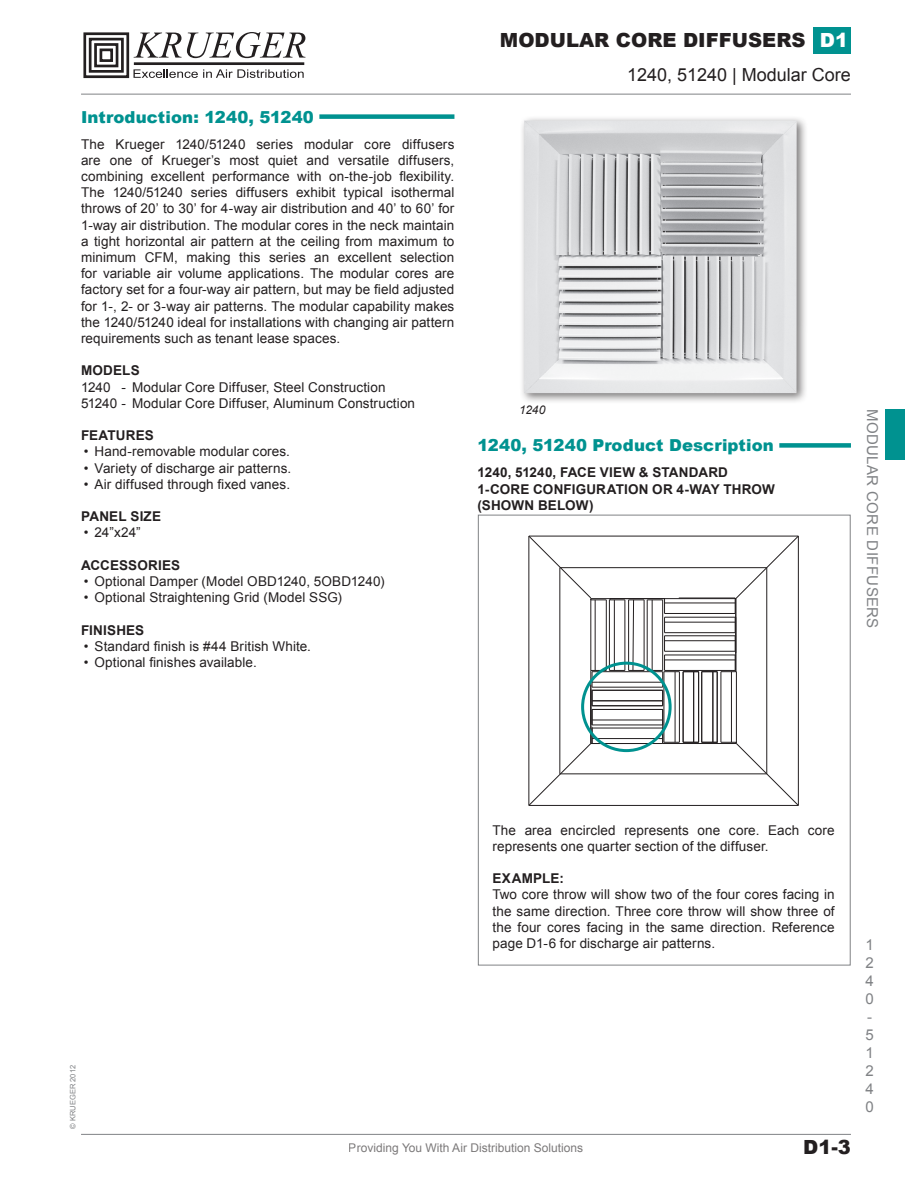
<style>
.page{position:relative;width:905px;height:1188px;background:#fff}
.page>*{position:absolute;margin:0;border:0;box-sizing:border-box;transform-origin:0 0}
.t1{font:900 19.5px "Arial";color:#231f20}
.t2{font:900 19.5px "Arial";color:#fff}
.t3{font:18px "Arial";color:#231f20}
.SubTitle1{font:900 16.5px "Arial";letter-spacing:.01em;color:#009290}
.t4{font:15px "Arial";letter-spacing:.025em;color:#808285}
.Normal_Text{font:13.5px/16.2px "Arial";letter-spacing:.005em;color:#231f20;text-align:justify}
.Bullets{font:13.5px "Arial";letter-spacing:.005em;color:#231f20}
.Normal_Text-2{font:700 13.5px/16.2px "Arial";letter-spacing:.01em;color:#231f20}
.Features{font:13.5px "Arial";letter-spacing:.01em;color:#231f20}
.t5{font:12px "Arial";color:#231f20}
.t6{font:italic 12px "Arial";color:#231f20}
.t7{font:7.5px "Arial";color:#808285}
</style>
<div class="page">
<hr style="left:81px;top:94px;width:769px;height:1px;background:#808285">
<hr style="left:81px;top:1134px;width:769px;height:1px;background:#808285">
<div style="left:813px;top:27px;width:38px;height:27px;background:#009290"></div>
<div style="left:83px;top:32px;width:46px;height:46px;border:3px solid #231f20"></div>
<div style="left:89px;top:38px;width:35px;height:35px;border:3px solid #231f20"></div>
<div style="left:94px;top:43px;width:24px;height:24px;border:3px solid #231f20"></div>
<div style="left:100px;top:49px;width:13px;height:13px;border:3px solid #231f20"></div>
<hr style="left:134px;top:62px;width:170px;height:3px;background:#231f20">
<svg style="left:133px;top:32px;width:172px;height:26px"></svg>
<svg style="left:133px;top:69px;width:171px;height:9px"></svg>
<div style="left:885px;top:409px;width:19px;height:51px;background:#009290"></div>
<div style="left:519px;top:116px;width:289px;height:288px;background:#231f20;opacity:.6"></div>
<img style="left:524px;top:121px;width:272px;height:272px">
<hr style="left:798px;top:536px;width:1px;height:269px;background:#231f20">
<svg style="left:528px;top:536px;width:270px;height:270px"></svg>
<div style="left:581px;top:662px;width:90px;height:90px;border:3px solid #009290;border-radius:50%"></div>
<div style="left:319px;top:114px;width:135px;height:5px;background:#009290"></div>
<div style="left:779px;top:443px;width:71px;height:5px;background:#009290"></div>
<p class="SubTitle1" style="left:81px;top:105px;width:234px">Introduction: 1240, 51240</p>
<p class="Normal_Text" style="left:81px;top:136px;width:375px">The Krueger 1240/51240 series modular core diffusers are one of Krueger’s most quiet and versatile diffusers, combining excellent performance with on-the-job flexibility.<br>The 1240/51240 series diffusers exhibit typical isothermal throws of 20’ to 30’ for 4-way air distribution and 40’ to 60’ for 1-way air distribution. The modular cores in the neck maintain a tight horizontal air pattern at the ceiling from maximum to minimum CFM, making this series an excellent selection for variable air volume applications. The modular cores are factory set for a four-way air pattern, but may be field adjusted for 1-, 2- or 3-way air patterns. The modular capability makes the 1240/51240 ideal for installations with changing air pattern requirements such as tenant lease spaces.</p>
<p class="Normal_Text-2" style="left:81px;top:363px;width:60px">MODELS</p>
<p class="Features" style="left:81px;top:378px;width:306px">1240 - Modular Core Diffuser, Steel Construction</p>
<p class="Features" style="left:81px;top:394px;width:335px">51240 - Modular Core Diffuser, Aluminum Construction</p>
<p class="Normal_Text-2" style="left:81px;top:428px;width:74px">FEATURES</p>
<p class="Bullets" style="left:84px;top:443px;width:208px">• Hand-removable modular cores.</p>
<p class="Bullets" style="left:84px;top:459px;width:209px">• Variety of discharge air patterns.</p>
<p class="Bullets" style="left:84px;top:475px;width:208px">• Air diffused through fixed vanes.</p>
<p class="Normal_Text-2" style="left:81px;top:509px;width:82px">PANEL SIZE</p>
<p class="Bullets" style="left:84px;top:524px;width:58px">• 24”x24”</p>
<p class="Normal_Text-2" style="left:81px;top:557px;width:101px">ACCESSORIES</p>
<p class="Bullets" style="left:84px;top:572px;width:302px">• Optional Damper (Model OBD1240, 5OBD1240)</p>
<p class="Bullets" style="left:84px;top:589px;width:260px">• Optional Straightening Grid (Model SSG)</p>
<p class="Normal_Text-2" style="left:81px;top:622px;width:65px">FINISHES</p>
<p class="Bullets" style="left:84px;top:637px;width:229px">• Standard finish is #44 British White.</p>
<p class="Bullets" style="left:84px;top:653px;width:174px">• Optional finishes available.</p>
<p class="t1" style="left:500px;top:26px;width:307px">MODULAR CORE DIFFUSERS</p>
<p class="t2" style="left:819px;top:26px;width:30px">D1</p>
<p class="t3" style="left:627px;top:63px;width:225px">1240, 51240 | Modular Core</p>
<p class="t6" style="left:519px;top:402px;width:28px">1240</p>
<p class="SubTitle1" style="left:477px;top:433px;width:298px">1240, 51240 Product Description</p>
<p class="Normal_Text-2" style="left:477px;top:465px;width:252px">1240, 51240, FACE VIEW &amp; STANDARD</p>
<p class="Normal_Text-2" style="left:477px;top:481px;width:299px">1-CORE CONFIGURATION OR 4-WAY THROW (SHOWN BELOW)</p>
<p class="t4" style="left:882px;top:409px;width:221px;rotate:90deg">MODULAR CORE DIFFUSERS</p>
<p class="t7" style="left:68px;top:1129px;width:65px;rotate:-90deg">© KRUEGER 2012</p>
<p class="Normal_Text" style="left:492px;top:822px;width:343px">The area encircled represents one core. Each core represents one quarter section of the diffuser.</p>
<p class="Normal_Text-2" style="left:492px;top:871px;width:73px">EXAMPLE:</p>
<p class="Normal_Text" style="left:492px;top:887px;width:343px">Two core throw will show two of the four cores facing in the same direction. Three core throw will show three of the four cores facing in the same direction. Reference page D1-6 for discharge air patterns.</p>
<p class="t5" style="left:349px;top:1140px;width:236px">Providing You With Air Distribution Solutions</p>
<p class="t1" style="left:803px;top:1133px;width:49px">D1-3</p>
<p class="t4" style="left:865px;top:935px;width:10px">1</p>
<p class="t4" style="left:865px;top:953px;width:10px">2</p>
<p class="t4" style="left:865px;top:971px;width:10px">4</p>
<p class="t4" style="left:865px;top:989px;width:10px">0</p>
<p class="t4" style="left:867px;top:1007px;width:6px">-</p>
<p class="t4" style="left:865px;top:1025px;width:10px">5</p>
<p class="t4" style="left:865px;top:1043px;width:10px">1</p>
<p class="t4" style="left:865px;top:1061px;width:10px">2</p>
<p class="t4" style="left:865px;top:1079px;width:10px">4</p>
<p class="t4" style="left:865px;top:1097px;width:10px">0</p>
</div>
